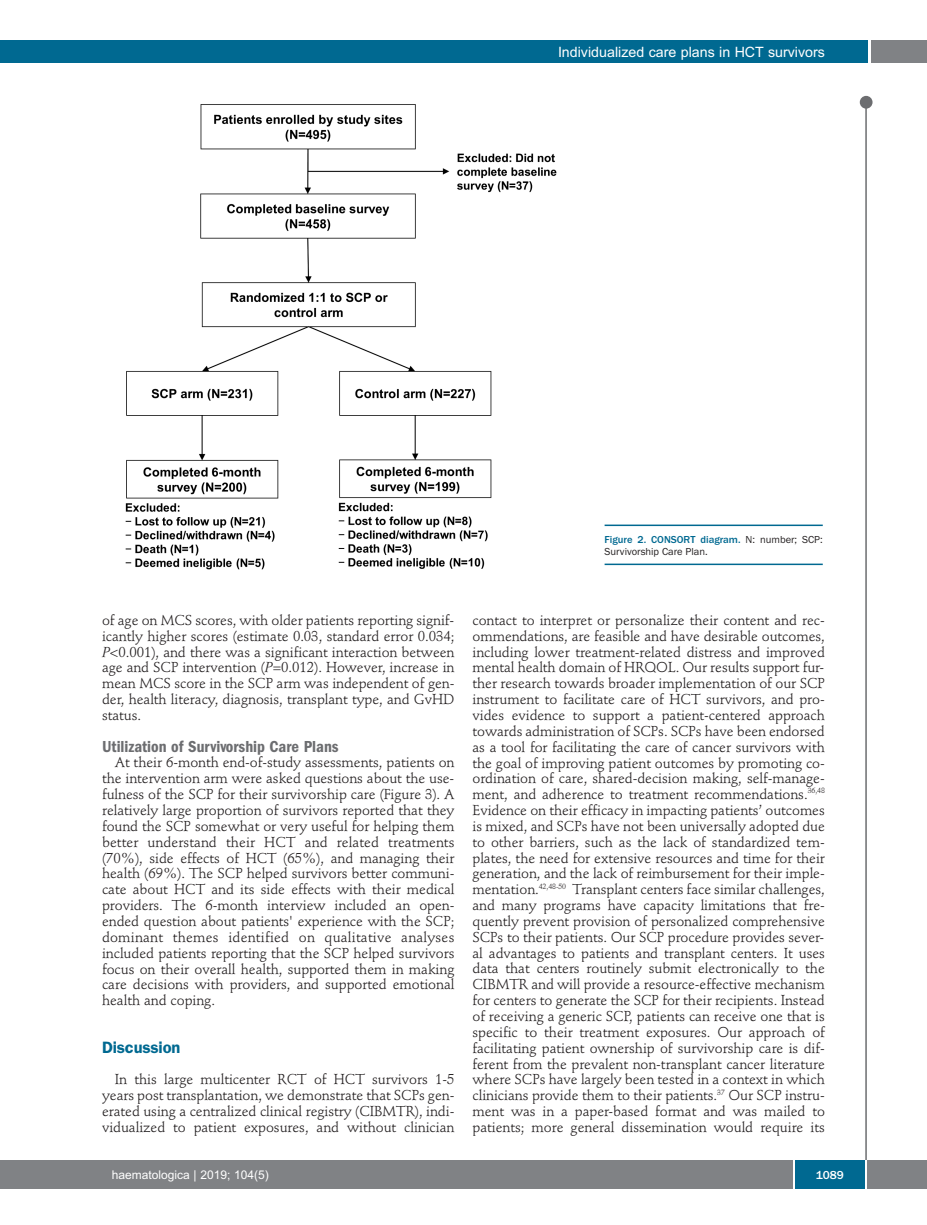
<style>
.page{position:relative;width:927px;height:1225px;background:#fff}
.page>*{position:absolute;margin:0;border:0;box-sizing:border-box;transform-origin:0 0}
.t1{font:600 condensed 16.5px "Franklin Gothic";color:#6c6d70}
.t2{font:600 16.5px "Franklin Gothic";letter-spacing:-.01em;color:#006991}
.t3{font:14.25px/15.9px "Stempel Schneidler";letter-spacing:-.005em;color:#231f20;text-align:justify}
.t4{font:14.25px "Arial";color:#fff}
.t5{font:12px "Arial";color:#fff}
.t6{font:500 12px "Franklin Gothic";color:#fff}
.t7{font:10.5px/12px "Franklin Gothic";color:#231f20}
.s1{font-weight:500;color:#006991}
.s2{font-style:italic}
</style>
<div class="page">
<div style="left:860px;top:96px;width:12px;height:13px;background:#6c6d70;border-radius:50%"></div>
<hr style="left:865px;top:98px;width:2px;height:1062px;background:#6c6d70">
<div style="left:871px;top:40px;width:56px;height:22px;background:#808285"></div>
<div style="left:18px;top:40px;width:849px;height:22px;background:#006991"></div>
<div style="left:17px;top:1160px;width:910px;height:28px;background:#808285"></div>
<div style="left:795px;top:1160px;width:70px;height:28px;background:#006991"></div>
<hr style="left:793px;top:1160px;width:2px;height:28px;background:#fff">
<hr style="left:865px;top:1160px;width:2px;height:28px;background:#fff">
<div style="left:0;top:40px;width:19px;height:22px;background:#006991"></div>
<div style="left:0;top:1160px;width:18px;height:28px;background:#808285"></div>
<img style="left:125px;top:104px;width:432px;height:466px">
<hr style="left:605px;top:524px;width:218px;height:2px;background:#006991">
<hr style="left:605px;top:563px;width:218px;height:2px;background:#006991">
<p class="t4" style="left:558px;top:44px;width:269px">Individualized care plans in HCT survivors</p>
<p class="t7" style="left:605px;top:533px;width:220px"><span class="s1">Figure 2. CONSORT diagram.</span> N: number; SCP:<br>Survivorship Care Plan.</p>
<p class="t3" style="left:102px;top:613px;width:354px">of age on MCS scores, with older patients reporting signif&shy;icantly higher scores (estimate 0.03, standard error 0.034; <span class="s2">P</span>&lt;0.001), and there was a significant interaction between age and SCP intervention (<span class="s2">P</span>=0.012). However, increase in mean MCS score in the SCP arm was independent of gen&shy;der, health literacy, diagnosis, transplant type, and GvHD status.</p>
<p class="t1" style="left:102px;top:740px;width:238px">Utilization of Survivorship Care Plans</p>
<p class="t3" style="left:102px;top:756px;width:354px;text-indent:13px">At their 6-month end-of-study assessments, patients on the intervention arm were asked questions about the use&shy;fulness of the SCP for their survivorship care (Figure 3). A relatively large proportion of survivors reported that they found the SCP somewhat or very useful for helping them better understand their HCT and related treatments (70%), side effects of HCT (65%), and managing their health (69%). The SCP helped survivors better communi&shy;cate about HCT and its side effects with their medical providers. The 6-month interview included an open&shy;ended question about patients' experience with the SCP; dominant themes identified on qualitative analyses included patients reporting that the SCP helped survivors focus on their overall health, supported them in making care decisions with providers, and supported emotional health and coping.</p>
<p class="t2" style="left:102px;top:1041px;width:80px">Discussion</p>
<p class="t3" style="left:102px;top:1073px;width:354px;text-indent:13px">In this large multicenter RCT of HCT survivors 1-5 years post transplantation, we demonstrate that SCPs gen&shy;erated using a centralized clinical registry (CIBMTR), indi&shy;vidualized to patient exposures, and without clinician</p>
<p class="t3" style="left:472px;top:613px;width:354px">contact to interpret or personalize their content and rec&shy;ommendations, are feasible and have desirable outcomes, including lower treatment-related distress and improved mental health domain of HRQOL. Our results support fur&shy;ther research towards broader implementation of our SCP instrument to facilitate care of HCT survivors, and pro&shy;vides evidence to support a patient-centered approach towards administration of SCPs. SCPs have been endorsed as a tool for facilitating the care of cancer survivors with the goal of improving patient outcomes by promoting co&shy;ordination of care, shared-decision making, self-manage&shy;ment, and adherence to treatment recommendations.<sup>36,48<br></sup>Evidence on their efficacy in impacting patients’ outcomes is mixed, and SCPs have not been universally adopted due to other barriers, such as the lack of standardized tem&shy;plates, the need for extensive resources and time for their generation, and the lack of reimbursement for their imple&shy;mentation.<sup>42,48-50</sup> Transplant centers face similar challenges, and many programs have capacity limitations that fre&shy;quently prevent provision of personalized comprehensive SCPs to their patients. Our SCP procedure provides sever&shy;al advantages to patients and transplant centers. It uses data that centers routinely submit electronically to the CIBMTR and will provide a resource-effective mechanism for centers to generate the SCP for their recipients. Instead of receiving a generic SCP, patients can receive one that is specific to their treatment exposures. Our approach of facilitating patient ownership of survivorship care is dif&shy;ferent from the prevalent non-transplant cancer literature where SCPs have largely been tested in a context in which clinicians provide them to their patients.<sup>37</sup> Our SCP instru&shy;ment was in a paper-based format and was mailed to patients; more general dissemination would require its</p>
<p class="t5" style="left:112px;top:1167px;width:158px">haematologica | 2019; 104(5)</p>
<p class="t6" style="left:816px;top:1167px;width:30px">1089</p>
</div>
